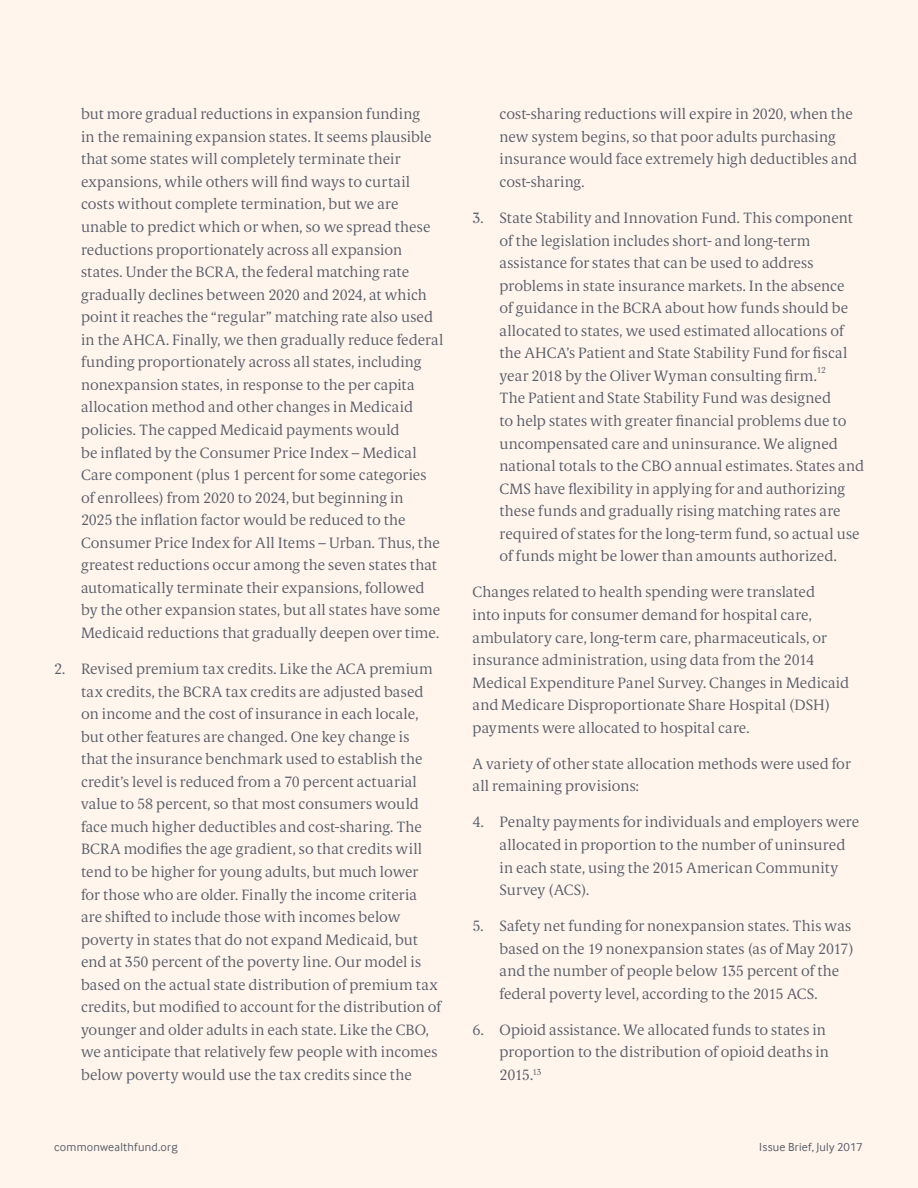
<style>
.page{position:relative;width:918px;height:1188px;background:#fff5ed}
.page>*{position:absolute;margin:0;border:0;box-sizing:border-box;transform-origin:0 0}
.Body_Copy_-_No_Inden{font:300 15px/22.5px "Berlingske Serif Text";letter-spacing:.005em;color:#5a5e68}
.t1{font:12px "Inter Face";letter-spacing:.02em;color:#5a5e68}
.t2{font:300 8.7px "Berlingske Serif Text";color:#5a5e68}
</style>
<div class="page">
<p class="Body_Copy_-_No_Inden" style="left:81px;top:102px;width:364px">but more gradual reductions in expansion funding<br>in the remaining expansion states. It seems plausible that some states will completely terminate their expansions, while others will find ways to curtail costs without complete termination, but we are unable to predict which or when, so we spread these reductions proportionately across all expansion states. Under the BCRA, the federal matching rate gradually declines between 2020 and 2024, at which point it reaches the “regular” matching rate also used in the AHCA. Finally, we then gradually reduce federal funding proportionately across all states, including nonexpansion states, in response to the per capita allocation method and other changes in Medicaid policies. The capped Medicaid payments would<br>be inflated by the Consumer Price Index – Medical Care component (plus 1 percent for some categories of enrollees) from 2020 to 2024, but beginning in<br>2025 the inflation factor would be reduced to the Consumer Price Index for All Items – Urban. Thus, the greatest reductions occur among the seven states that automatically terminate their expansions, followed by the other expansion states, but all states have some Medicaid reductions that gradually deepen over time.</p>
<p class="Body_Copy_-_No_Inden" style="left:81px;top:657px;width:362px;text-indent:-27px">2. Revised premium tax credits. Like the ACA premium tax credits, the BCRA tax credits are adjusted based on income and the cost of insurance in each locale, but other features are changed. One key change is<br>that the insurance benchmark used to establish the credit’s level is reduced from a 70 percent actuarial value to 58 percent, so that most consumers would face much higher deductibles and cost-sharing. The BCRA modifies the age gradient, so that credits will tend to be higher for young adults, but much lower for those who are older. Finally the income criteria are shifted to include those with incomes below poverty in states that do not expand Medicaid, but end at 350 percent of the poverty line. Our model is based on the actual state distribution of premium tax credits, but modified to account for the distribution of younger and older adults in each state. Like the CBO, we anticipate that relatively few people with incomes below poverty would use the tax credits since the</p>
<p class="Body_Copy_-_No_Inden" style="left:500px;top:102px;width:359px">cost-sharing reductions will expire in 2020, when the new system begins, so that poor adults purchasing insurance would face extremely high deductibles and cost-sharing.</p>
<p class="Body_Copy_-_No_Inden" style="left:500px;top:206px;width:355px;text-indent:-27px">3. State Stability and Innovation Fund. This component of the legislation includes short- and long-term assistance for states that can be used to address problems in state insurance markets. In the absence of guidance in the BCRA about how funds should be allocated to states, we used estimated allocations of the AHCA’s Patient and State Stability Fund for fiscal year 2018 by the Oliver Wyman consulting firm.</p>
<p class="t2" style="left:817px;top:364px;width:11px">12</p>
<p class="Body_Copy_-_No_Inden" style="left:500px;top:387px;width:366px">The Patient and State Stability Fund was designed<br>to help states with greater financial problems due to uncompensated care and uninsurance. We aligned national totals to the CBO annual estimates. States and CMS have flexibility in applying for and authorizing these funds and gradually rising matching rates are required of states for the long-term fund, so actual use of funds might be lower than amounts authorized.</p>
<p class="Body_Copy_-_No_Inden" style="left:473px;top:581px;width:378px">Changes related to health spending were translated<br>into inputs for consumer demand for hospital care, ambulatory care, long-term care, pharmaceuticals, or insurance administration, using data from the 2014<br>Medical Expenditure Panel Survey. Changes in Medicaid and Medicare Disproportionate Share Hospital (DSH) payments were allocated to hospital care.</p>
<p class="Body_Copy_-_No_Inden" style="left:473px;top:752px;width:380px">A variety of other state allocation methods were used for all remaining provisions:</p>
<p class="Body_Copy_-_No_Inden" style="left:500px;top:811px;width:361px;text-indent:-27px">4. Penalty payments for individuals and employers were allocated in proportion to the number of uninsured in each state, using the 2015 American Community Survey (ACS).</p>
<p class="Body_Copy_-_No_Inden" style="left:500px;top:914px;width:356px;text-indent:-27px">5. Safety net funding for nonexpansion states. This was based on the 19 nonexpansion states (as of May 2017) and the number of people below 135 percent of the federal poverty level, according to the 2015 ACS.</p>
<p class="Body_Copy_-_No_Inden" style="left:500px;top:1018px;width:331px;text-indent:-27px">6. Opioid assistance. We allocated funds to states in proportion to the distribution of opioid deaths in<br>2015.<sup>13</sup></p>
<p class="t1" style="left:54px;top:1140px;width:125px">commonwealthfund.org</p>
<p class="t1" style="left:759px;top:1140px;width:105px">Issue Brief, July 2017</p>
</div>
